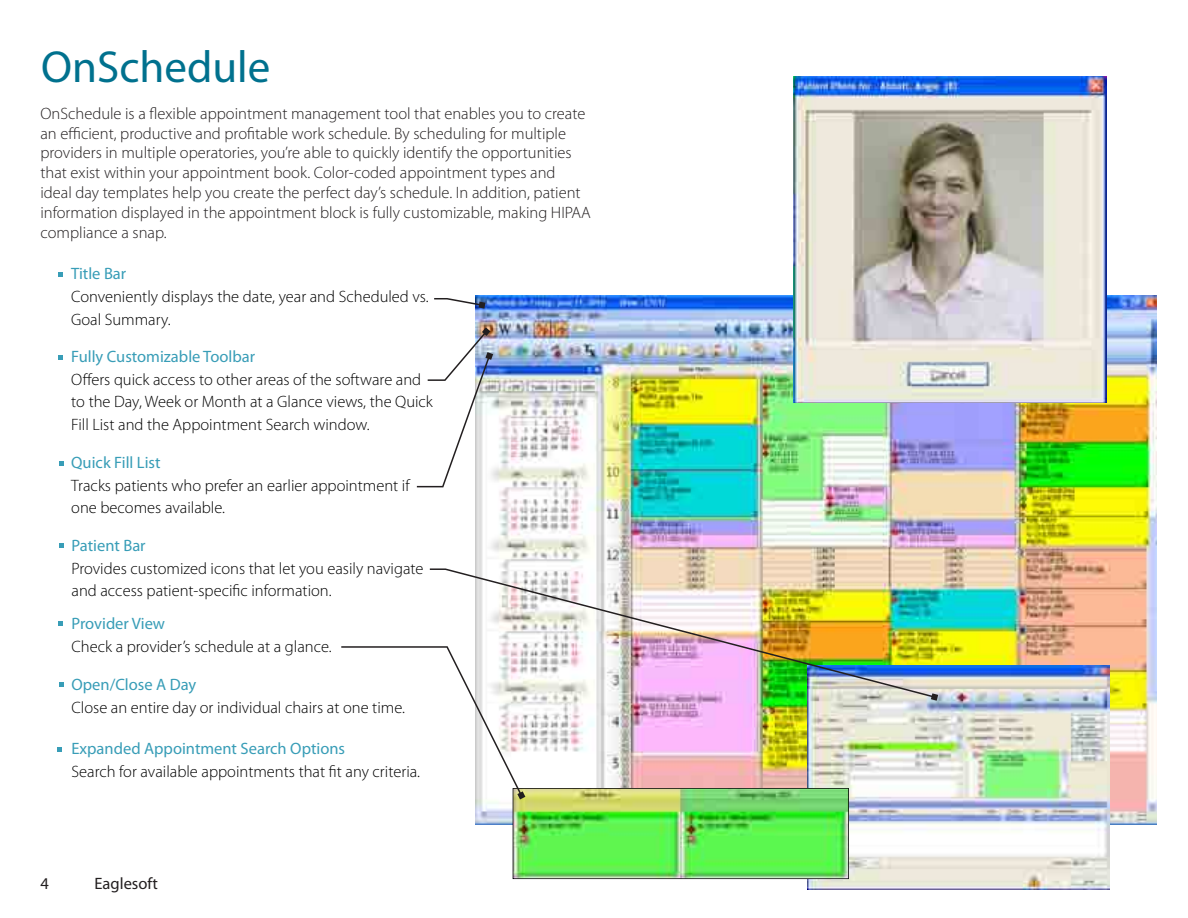
<style>
.page{position:relative;width:1188px;height:918px;background:#fff}
.page>*{position:absolute;margin:0;border:0;box-sizing:border-box;transform-origin:0 0}
.t1{font:45px "Myriad Pro";color:#00718e}
.t2{font:300 16.5px/22.5px "Myriad Pro";color:#000}
.t3{font:300 16.5px/19.8px "Myriad Pro";color:#231f20}
.t4{font:16.5px "Myriad Pro";color:#389db7}
.t5{font:16.5px "Myriad Pro";color:#231f20}
</style>
<div class="page">
<img style="left:476px;top:296px;width:680px;height:528px">
<img style="left:794px;top:77px;width:313px;height:326px">
<img style="left:808px;top:665px;width:302px;height:224px">
<img style="left:341px;top:646px;width:508px;height:233px">
<img style="left:430px;top:568px;width:505px;height:130px">
<svg style="left:931px;top:693px;width:7px;height:8px"></svg>
<svg style="left:434px;top:298px;width:51px;height:11px"></svg>
<svg style="left:417px;top:327px;width:76px;height:160px"></svg>
<svg style="left:58px;top:272px;width:5px;height:5px"></svg>
<svg style="left:58px;top:355px;width:5px;height:5px"></svg>
<svg style="left:59px;top:461px;width:5px;height:5px"></svg>
<svg style="left:59px;top:543px;width:5px;height:5px"></svg>
<svg style="left:58px;top:621px;width:5px;height:5px"></svg>
<svg style="left:59px;top:682px;width:5px;height:5px"></svg>
<svg style="left:57px;top:747px;width:5px;height:5px"></svg>
<h1 class="t1" style="left:41px;top:42px;width:231px">OnSchedule</h1>
<p class="t3" style="left:40px;top:104px;width:552px">OnSchedule is a flexible appointment management tool that enables you to create an efficient, productive and profitable work schedule. By scheduling for multiple providers in multiple operatories, you’re able to quickly identify the opportunities that exist within your appointment book. Color-coded appointment types and ideal day templates help you create the perfect day’s schedule. In addition, patient information displayed in the appointment block is fully customizable, making HIPAA compliance a snap.</p>
<p class="t4" style="left:71px;top:265px;width:57px">Title Bar</p>
<p class="t2" style="left:71px;top:286px;width:359px">Conveniently displays the date, year and Scheduled vs.<br>Goal Summary.</p>
<p class="t4" style="left:71px;top:348px;width:185px">Fully Customizable Toolbar</p>
<p class="t2" style="left:71px;top:368px;width:363px">Offers quick access to other areas of the software and to the Day, Week or Month at a Glance views, the Quick<br>Fill List and the Appointment Search window.</p>
<p class="t4" style="left:71px;top:454px;width:91px">Quick Fill List</p>
<p class="t2" style="left:71px;top:474px;width:340px">Tracks patients who prefer an earlier appointment if one becomes available.</p>
<p class="t4" style="left:72px;top:537px;width:76px">Patient Bar</p>
<p class="t2" style="left:72px;top:557px;width:354px">Provides customized icons that let you easily navigate and access patient-specific information.</p>
<p class="t4" style="left:72px;top:614px;width:95px">Provider View</p>
<p class="t2" style="left:72px;top:635px;width:262px">Check a provider’s schedule at a glance.</p>
<p class="t4" style="left:72px;top:676px;width:126px">Open/Close A Day</p>
<p class="t2" style="left:72px;top:696px;width:335px">Close an entire day or individual chairs at one time.</p>
<p class="t4" style="left:72px;top:740px;width:275px">Expanded Appointment Search Options</p>
<p class="t2" style="left:72px;top:760px;width:350px">Search for available appointments that fit any criteria.</p>
<p class="t5" style="left:40px;top:875px;width:10px">4</p>
<p class="t5" style="left:95px;top:875px;width:65px">Eaglesoft</p>
</div>
